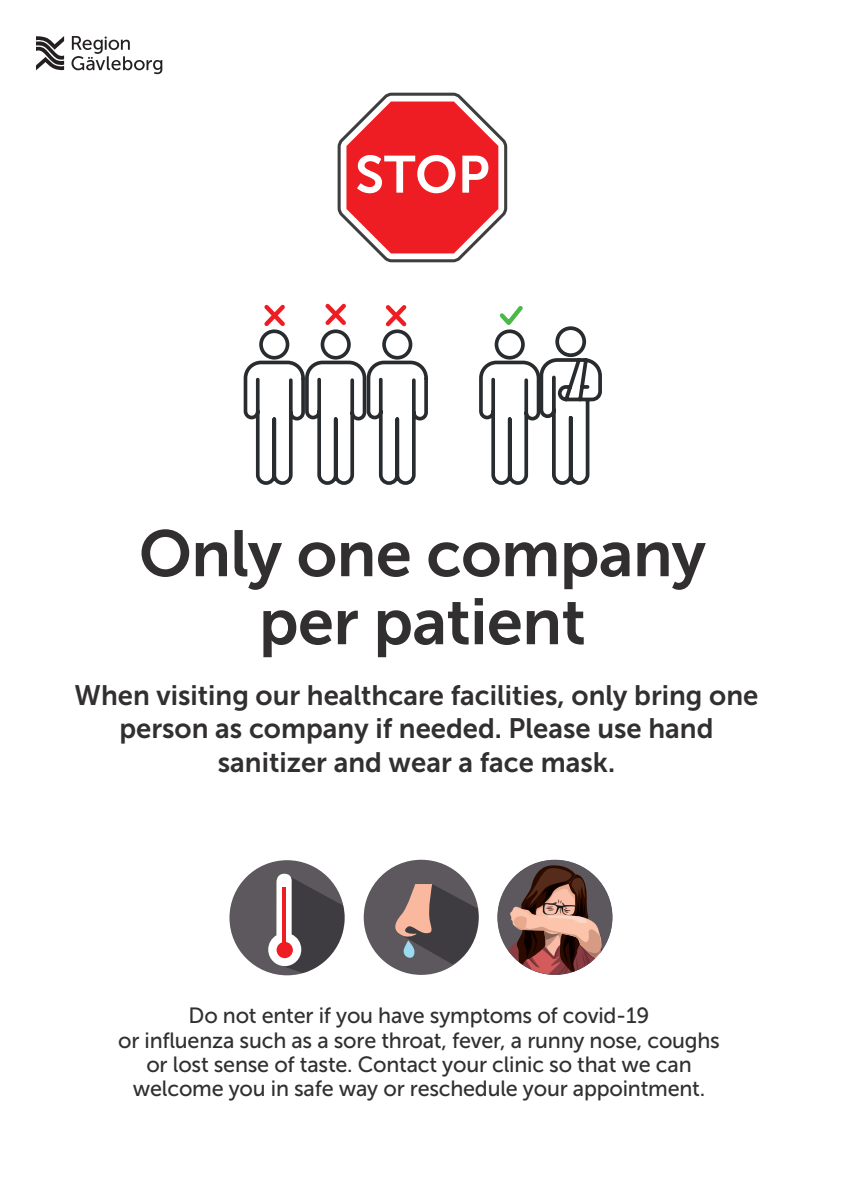
<style>
.page{position:relative;width:842px;height:1191px;background:#fff}
.page>*{position:absolute;margin:0;border:0;box-sizing:border-box;transform-origin:0 0}
.Rubrik_1_Museo_Sans_700{font:65px/68px "Museo Sans 700";letter-spacing:-.01em;color:#312f30;text-align:center}
.Rubrik_1_Museo_Sans_Round_900{font:52.1px "Museo Sans 700";color:#fff}
.Rubrik_1_Museo_Sans_700-2{font:28px/33.6px "Museo Sans 700";color:#312f30;text-align:center}
.Rubrik_1_Museo_Sans_700-3{font:22px "Museo Sans 500";letter-spacing:-.01em;color:#312f30}
</style>
<div class="page">
<svg style="left:36px;top:36px;width:28px;height:34px"></svg>
<svg style="left:71px;top:36px;width:91px;height:38px"></svg>
<div style="left:229px;top:860px;width:116px;height:115px;background:#5c585d;border-radius:50%"></div>
<svg style="left:268px;top:873px;width:77px;height:100px"></svg>
<div style="left:277px;top:942px;width:16px;height:16px;background:#ee1d23;border-radius:50%"></div>
<hr style="left:283px;top:887px;width:3px;height:57px;background:#ee1d23">
<div style="left:364px;top:859px;width:115px;height:116px;background:#5c585d;border-radius:50%"></div>
<svg style="left:395px;top:884px;width:84px;height:80px"></svg>
<div style="left:498px;top:860px;width:114px;height:114px;background:#5c585d;border-radius:50%"></div>
<svg style="left:499px;top:864px;width:107px;height:110px"></svg>
<svg style="left:337px;top:92px;width:171px;height:171px"></svg>
<svg style="left:243px;top:303px;width:185px;height:182px"></svg>
<svg style="left:479px;top:306px;width:123px;height:179px"></svg>
<p class="Rubrik_1_Museo_Sans_Round_900" style="left:355px;top:146px;width:136px">STOP</p>
<p class="Rubrik_1_Museo_Sans_700" style="left:139px;top:520px;width:569px">Only one company per patient</p>
<p class="Rubrik_1_Museo_Sans_700-2" style="left:75px;top:678px;width:685px">When visiting our healthcare facilities, only bring one person as company if needed. Please use hand sanitizer and wear a face mask.</p>
<p class="Rubrik_1_Museo_Sans_700-3" style="left:189px;top:1003px;width:462px">Do not enter if you have symptoms of covid-19</p>
<p class="Rubrik_1_Museo_Sans_700-3" style="left:118px;top:1027px;width:603px">or influenza such as a sore throat, fever, a runny nose, coughs</p>
<p class="Rubrik_1_Museo_Sans_700-3" style="left:146px;top:1051px;width:547px">or lost sense of taste. Contact your clinic so that we can</p>
<p class="Rubrik_1_Museo_Sans_700-3" style="left:133px;top:1075px;width:574px">welcome you in safe way or reschedule your appointment.</p>
</div>
